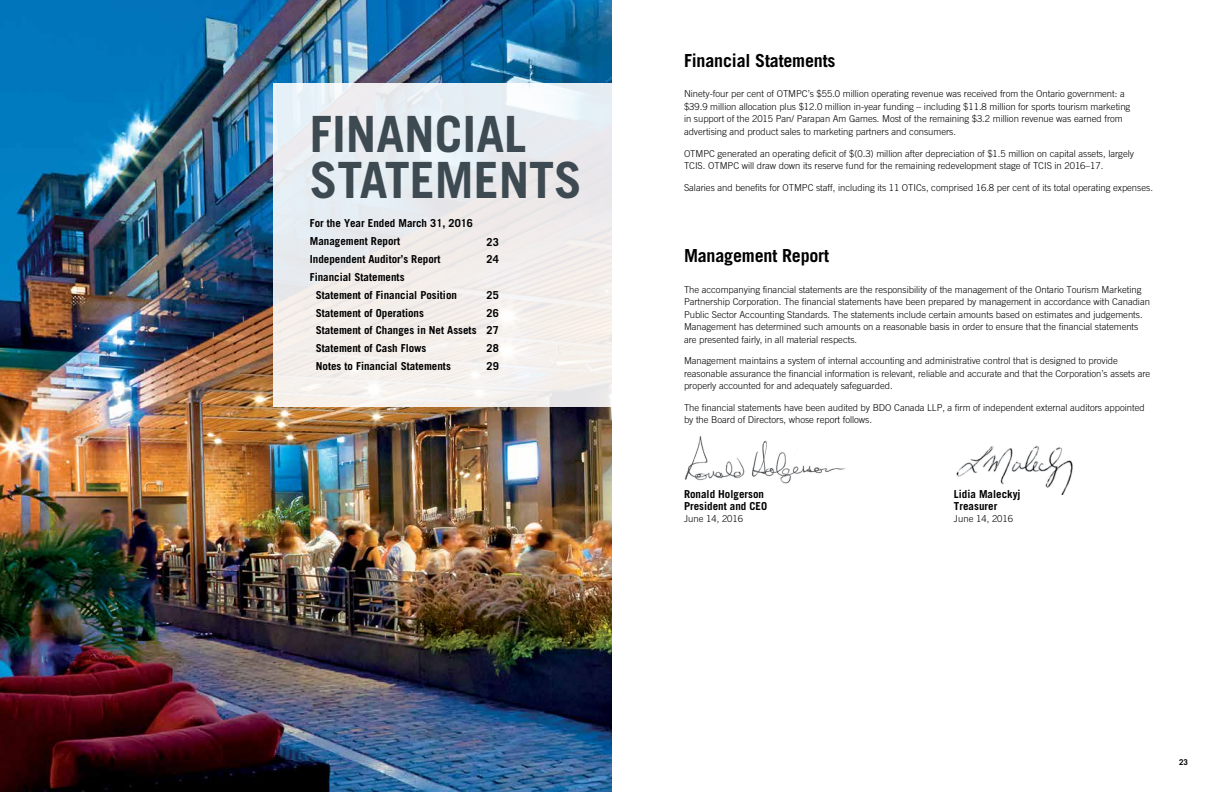
<style>
.page{position:relative;width:1224px;height:792px;background:#fff}
.page>*{position:absolute;margin:0;border:0;box-sizing:border-box;transform-origin:0 0}
.t1{font:700 50px/46px "Trade Gothic LT Std";color:#3d4a51}
.t2{font:700 18px "Trade Gothic LT Std";letter-spacing:-.01em;color:#000}
.t3{font:700 11px "Trade Gothic LT Std";color:#000}
.t4{font:300 9.5px/12.5px "Trade Gothic LT Std";letter-spacing:-.005em;color:#000}
.t5{font:700 8px "Trade Gothic LT Std";color:#000}
</style>
<div class="page">
<img style="left:0;top:0;width:612px;height:792px">
<div style="left:274px;top:83px;width:338px;height:324px;background:#eeeded"></div>
<img style="left:684px;top:436px;width:162px;height:48px">
<img style="left:956px;top:445px;width:117px;height:50px">
<h2 class="t1" style="left:310px;top:111px;width:274px">FINANCIAL<br>STATEMENTS</h2>
<p class="t3" style="left:310px;top:217px;width:165px">For the Year Ended March 31, 2016</p>
<p class="t3" style="left:310px;top:235px;width:92px">Management Report</p>
<p class="t3" style="left:487px;top:235px;width:14px">23</p>
<p class="t3" style="left:310px;top:252px;width:132px">Independent Auditor’s Report</p>
<p class="t3" style="left:487px;top:253px;width:14px">24</p>
<p class="t3" style="left:310px;top:270px;width:96px">Financial Statements</p>
<p class="t3" style="left:316px;top:288px;width:143px">Statement of Financial Position</p>
<p class="t3" style="left:487px;top:288px;width:14px">25</p>
<p class="t3" style="left:316px;top:306px;width:110px">Statement of Operations</p>
<p class="t3" style="left:487px;top:306px;width:14px">26</p>
<p class="t3" style="left:316px;top:324px;width:184px">Statement of Changes in Net Assets 27</p>
<p class="t3" style="left:316px;top:342px;width:112px">Statement of Cash Flows</p>
<p class="t3" style="left:487px;top:342px;width:14px">28</p>
<p class="t3" style="left:316px;top:359px;width:137px">Notes to Financial Statements</p>
<p class="t3" style="left:487px;top:359px;width:14px">29</p>
<h3 class="t2" style="left:684px;top:50px;width:153px">Financial Statements</h3>
<p class="t4" style="left:684px;top:88px;width:448px">Ninety-four per cent of OTMPC’s $55.0 million operating revenue was received from the Ontario government: a $39.9 million allocation plus $12.0 million in-year funding – including $11.8 million for sports tourism marketing in support of the 2015 Pan/ Parapan Am Games. Most of the remaining $3.2 million revenue was earned from advertising and product sales to marketing partners and consumers.</p>
<p class="t4" style="left:684px;top:147px;width:452px">OTMPC generated an operating deficit of $(0.3) million after depreciation of $1.5 million on capital assets, largely<br>TCIS. OTMPC will draw down its reserve fund for the remaining redevelopment stage of TCIS in 2016–17.</p>
<p class="t4" style="left:684px;top:181px;width:470px">Salaries and benefits for OTMPC staff, including its 11 OTICs, comprised 16.8 per cent of its total operating expenses.</p>
<h3 class="t2" style="left:684px;top:245px;width:147px">Management Report</h3>
<p class="t4" style="left:684px;top:283px;width:468px">The accompanying financial statements are the responsibility of the management of the Ontario Tourism Marketing Partnership Corporation. The financial statements have been prepared by management in accordance with Canadian Public Sector Accounting Standards. The statements include certain amounts based on estimates and judgements.<br>Management has determined such amounts on a reasonable basis in order to ensure that the financial statements are presented fairly, in all material respects.</p>
<p class="t4" style="left:684px;top:355px;width:468px">Management maintains a system of internal accounting and administrative control that is designed to provide reasonable assurance the financial information is relevant, reliable and accurate and that the Corporation’s assets are properly accounted for and adequately safeguarded.</p>
<p class="t4" style="left:684px;top:401px;width:462px">The financial statements have been audited by BDO Canada LLP, a firm of independent external auditors appointed by the Board of Directors, whose report follows.</p>
<p class="t3" style="left:684px;top:488px;width:82px">Ronald Holgerson</p>
<p class="t3" style="left:954px;top:488px;width:68px">Lidia Maleckyj</p>
<p class="t3" style="left:684px;top:500px;width:85px">President and CEO</p>
<p class="t3" style="left:954px;top:499px;width:45px">Treasurer</p>
<p class="t4" style="left:684px;top:513px;width:61px">June 14, 2016</p>
<p class="t4" style="left:954px;top:513px;width:61px">June 14, 2016</p>
<p class="t5" style="left:1179px;top:758px;width:10px">23</p>
</div>
